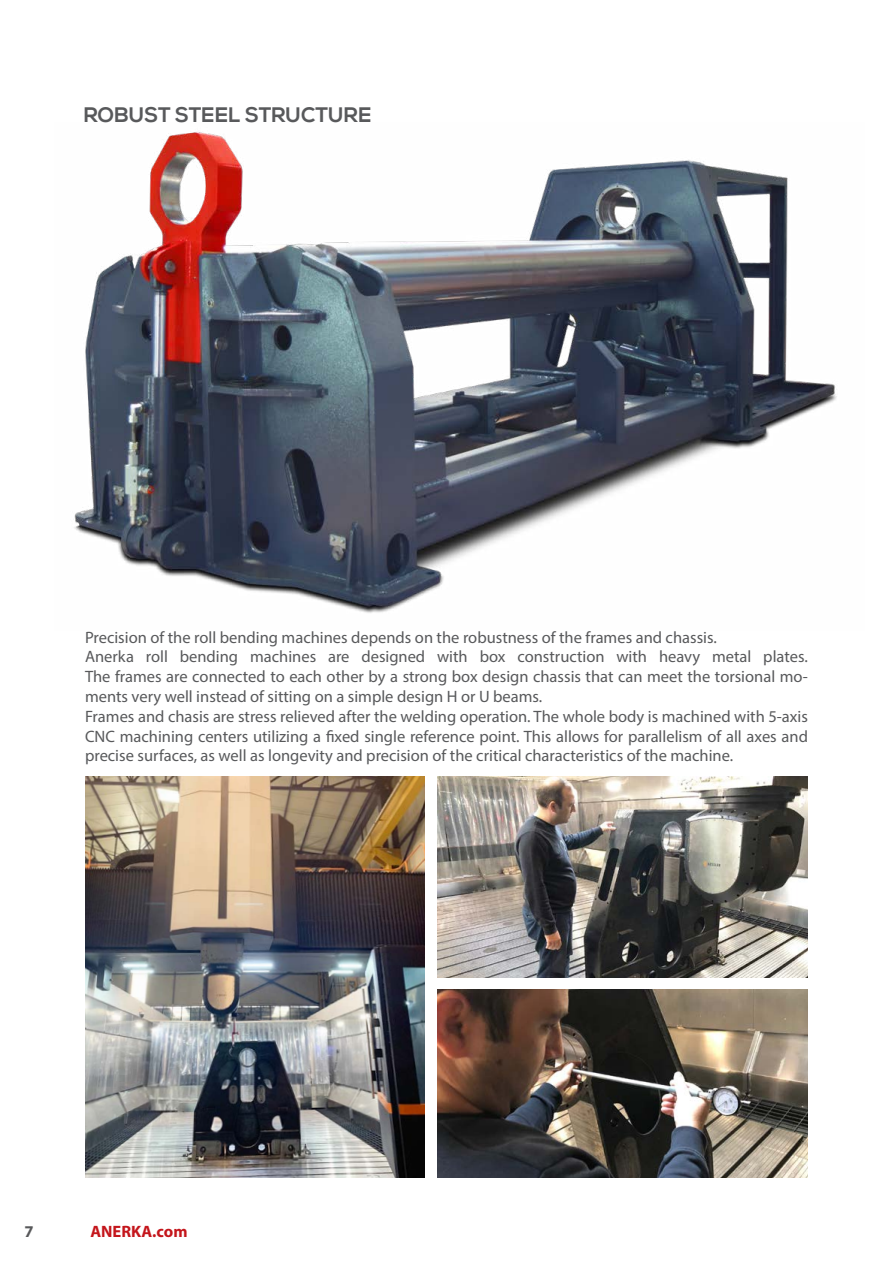
<style>
.page{position:relative;width:893px;height:1263px;background:#fff}
.page>*{position:absolute;margin:0;border:0;box-sizing:border-box;transform-origin:0 0}
.t1{font:700 21px "Nexa";color:#58595b}
.t2{font:16.5px/19.8px "Myriad Pro";color:#58595b}
.t3{font:700 16.5px "Myriad Pro";color:#c4161c}
.t4{font:700 16.5px "Myriad Pro";color:#58595b}
</style>
<div class="page">
<img style="left:438px;top:776px;width:370px;height:201px">
<img style="left:438px;top:989px;width:370px;height:189px">
<img style="left:85px;top:776px;width:340px;height:402px">
<img style="left:74px;top:132px;width:763px;height:481px">
<p class="t1" style="left:84px;top:103px;width:289px">ROBUST STEEL STRUCTURE</p>
<p class="t2" style="left:85px;top:627px;width:724px">Precision of the roll bending machines depends on the robustness of the frames and chassis.<br>Anerka roll bending machines are designed with box construction with heavy metal plates.<br>The frames are connected to each other by a strong box design chassis that can meet the torsional mo&shy;ments very well instead of sitting on a simple design H or U beams.<br>Frames and chasis are stress relieved after the welding operation. The whole body is machined with 5-axis CNC machining centers utilizing a fixed single reference point. This allows for parallelism of all axes and precise surfaces, as well as longevity and precision of the critical characteristics of the machine.</p>
<p class="t4" style="left:25px;top:1220px;width:11px">7</p>
<p class="t3" style="left:90px;top:1220px;width:99px">ANERKA.com</p>
</div>
